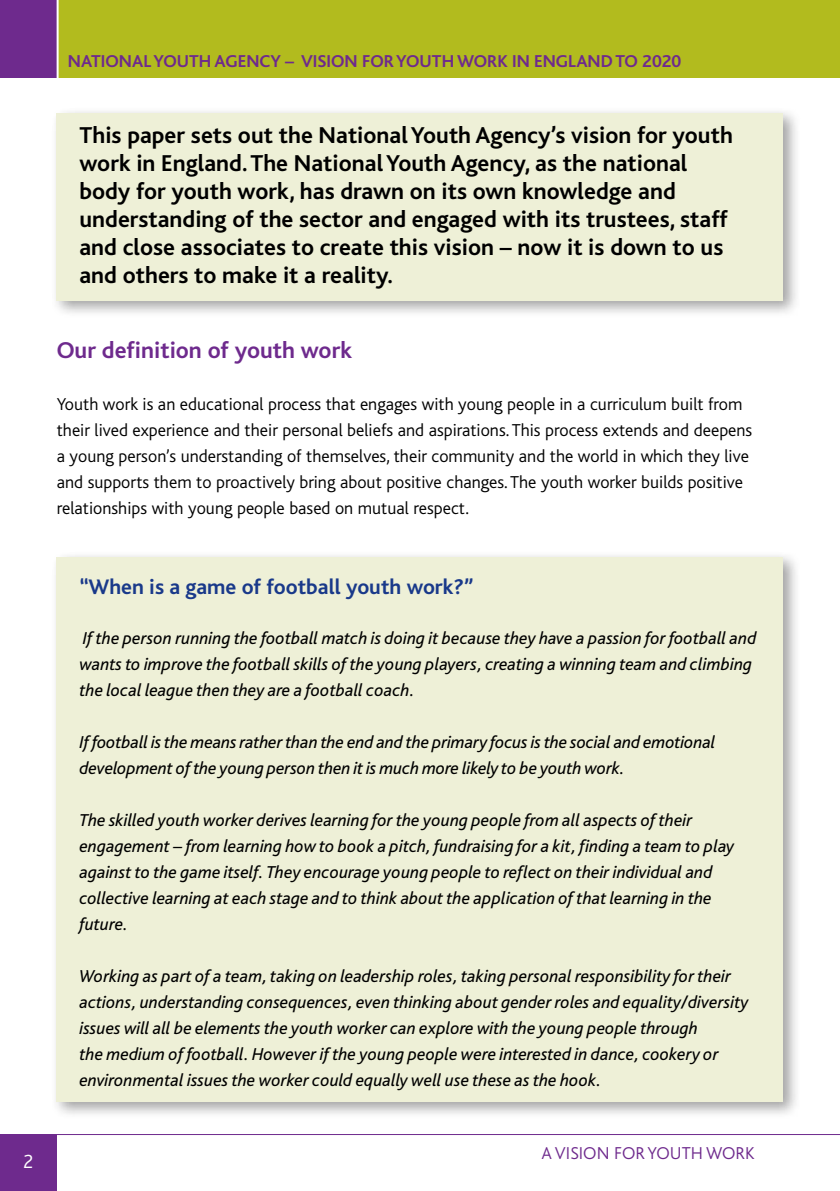
<style>
.page{position:relative;width:840px;height:1191px;background:#fff}
.page>*{position:absolute;margin:0;border:0;box-sizing:border-box;transform-origin:0 0}
.t1{font:700 24px/28px "Bliss Icelandic";color:#000}
.t2{font:700 24px "Bliss Icelandic";color:#6e2a8d}
.t3{font:700 22px "Bliss Icelandic";color:#19398a}
.t4{font:300 20px "Bliss Icelandic";color:#fff}
.t5{font:italic 18px/26px "Bliss Icelandic";color:#000}
.t6{font:300 18px/26px "Bliss Icelandic";color:#000}
.t7{font:700 18px "Bliss Icelandic";color:#6e2a8d}
.t8{font:300 18px "Bliss Icelandic";color:#6e2a8d}
</style>
<div class="page">
<div style="left:0;top:0;width:839px;height:78px;background:#b2bb1e"></div>
<hr style="left:839px;top:0;width:1px;height:78px;background:#b2bb1e">
<div style="left:0;top:0;width:57px;height:78px;background:#6e2a8d"></div>
<hr style="left:57px;top:0;width:2px;height:126px;background:#fff">
<div style="left:0;top:1134px;width:57px;height:57px;background:#6e2a8d"></div>
<hr style="left:0;top:1134px;width:839px;height:1px;background:#6e2a8d">
<div style="left:50px;top:551px;width:750px;height:569px;background:#000;opacity:.37"></div>
<div style="left:57px;top:557px;width:725px;height:545px;background:#eef0d7"></div>
<div style="left:50px;top:107px;width:750px;height:211px;background:#000;opacity:.37"></div>
<div style="left:57px;top:113px;width:725px;height:187px;background:#eef0d7"></div>
<p class="t4" style="left:23px;top:1150px;width:12px">2</p>
<p class="t7" style="left:68px;top:51px;width:614px">NATIONAL YOUTH AGENCY – VISION FOR YOUTH WORK IN ENGLAND TO 2020</p>
<p class="t1" style="left:79px;top:122px;width:654px">This paper sets out the National Youth Agency’s vision for youth work in England. The National Youth Agency, as the national body for youth work, has drawn on its own knowledge and understanding of the sector and engaged with its trustees, staff and close associates to create this vision – now it is down to us and others to make it a reality.</p>
<h1 class="t2" style="left:57px;top:338px;width:296px">Our definition of youth work</h1>
<p class="t6" style="left:57px;top:391px;width:696px">Youth work is an educational process that engages with young people in a curriculum built from their lived experience and their personal beliefs and aspirations. This process extends and deepens a young person’s understanding of themselves, their community and the world in which they live and supports them to proactively bring about positive changes. The youth worker builds positive relationships with young people based on mutual respect.</p>
<p class="t3" style="left:79px;top:575px;width:395px">“When is a game of football youth work?”</p>
<p class="t5" style="left:79px;top:626px;width:678px">If the person running the football match is doing it because they have a passion for football and wants to improve the football skills of the young players, creating a winning team and climbing the local league then they are a football coach.</p>
<p class="t5" style="left:79px;top:730px;width:637px">If football is the means rather than the end and the primary focus is the social and emotional development of the young person then it is much more likely to be youth work.</p>
<p class="t5" style="left:79px;top:808px;width:655px">The skilled youth worker derives learning for the young people from all aspects of their engagement – from learning how to book a pitch, fundraising for a kit, finding a team to play against to the game itself. They encourage young people to reflect on their individual and collective learning at each stage and to think about the application of that learning in the future.</p>
<p class="t5" style="left:79px;top:963px;width:670px">Working as part of a team, taking on leadership roles, taking personal responsibility for their actions, understanding consequences, even thinking about gender roles and equality/diversity issues will all be elements the youth worker can explore with the young people through<br>the medium of football. However if the young people were interested in dance, cookery or environmental issues the worker could equally well use these as the hook.</p>
<p class="t8" style="left:541px;top:1144px;width:214px">A VISION FOR YOUTH WORK</p>
</div>
